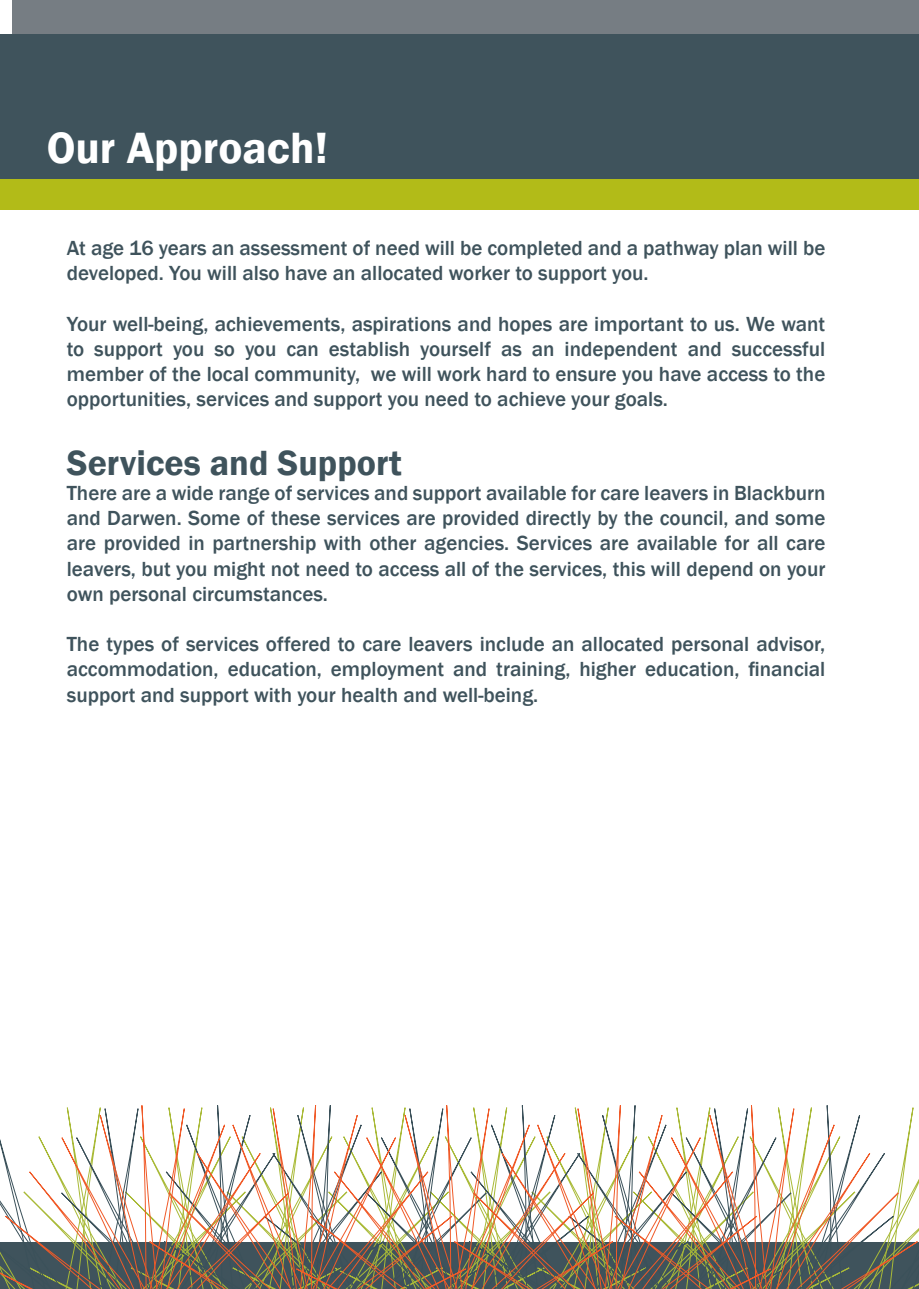
<style>
.page{position:relative;width:919px;height:1289px;background:#fff}
.page>*{position:absolute;margin:0;border:0;box-sizing:border-box;transform-origin:0 0}
.t1{font:600 45px "Franklin Gothic";color:#fff}
.t2{font:600 36px "Franklin Gothic";color:#3f535c}
.t3{font:500 21px/25.2px "Franklin Gothic";color:#3f535c;text-align:justify}
</style>
<div class="page">
<div style="left:0;top:158px;width:918px;height:51px;background:#b2bb18"></div>
<div style="left:13px;top:0;width:905px;height:35px;background:#767d83"></div>
<div style="left:0;top:34px;width:918px;height:144px;background:#3f535c"></div>
<svg style="left:473px;top:1105px;width:441px;height:31px"></svg>
<svg style="left:497px;top:1114px;width:417px;height:22px"></svg>
<svg style="left:0;top:1136px;width:918px;height:152px"></svg>
<p class="t1" style="left:47px;top:121px;width:283px">Our Approach!</p>
<p class="t3" style="left:67px;top:236px;width:760px">At age 16 years an assessment of need will be completed and a pathway plan will be developed. You will also have an allocated worker to support you.</p>
<p class="t3" style="left:67px;top:311px;width:760px">Your well-being, achievements, aspirations and hopes are important to us. We want to support you so you can establish yourself as an independent and successful member of the local community, we will work hard to ensure you have access to the opportunities, services and support you need to achieve your goals.</p>
<p class="t2" style="left:67px;top:440px;width:336px">Services and Support</p>
<p class="t3" style="left:67px;top:480px;width:760px">There are a wide range of services and support available for care leavers in Blackburn and Darwen. Some of these services are provided directly by the council, and some are provided in partnership with other agencies. Services are available for all care leavers, but you might not need to access all of the services, this will depend on your own personal circumstances.</p>
<p class="t3" style="left:67px;top:632px;width:760px">The types of services offered to care leavers include an allocated personal advisor, accommodation, education, employment and training, higher education, financial support and support with your health and well-being.</p>
</div>
